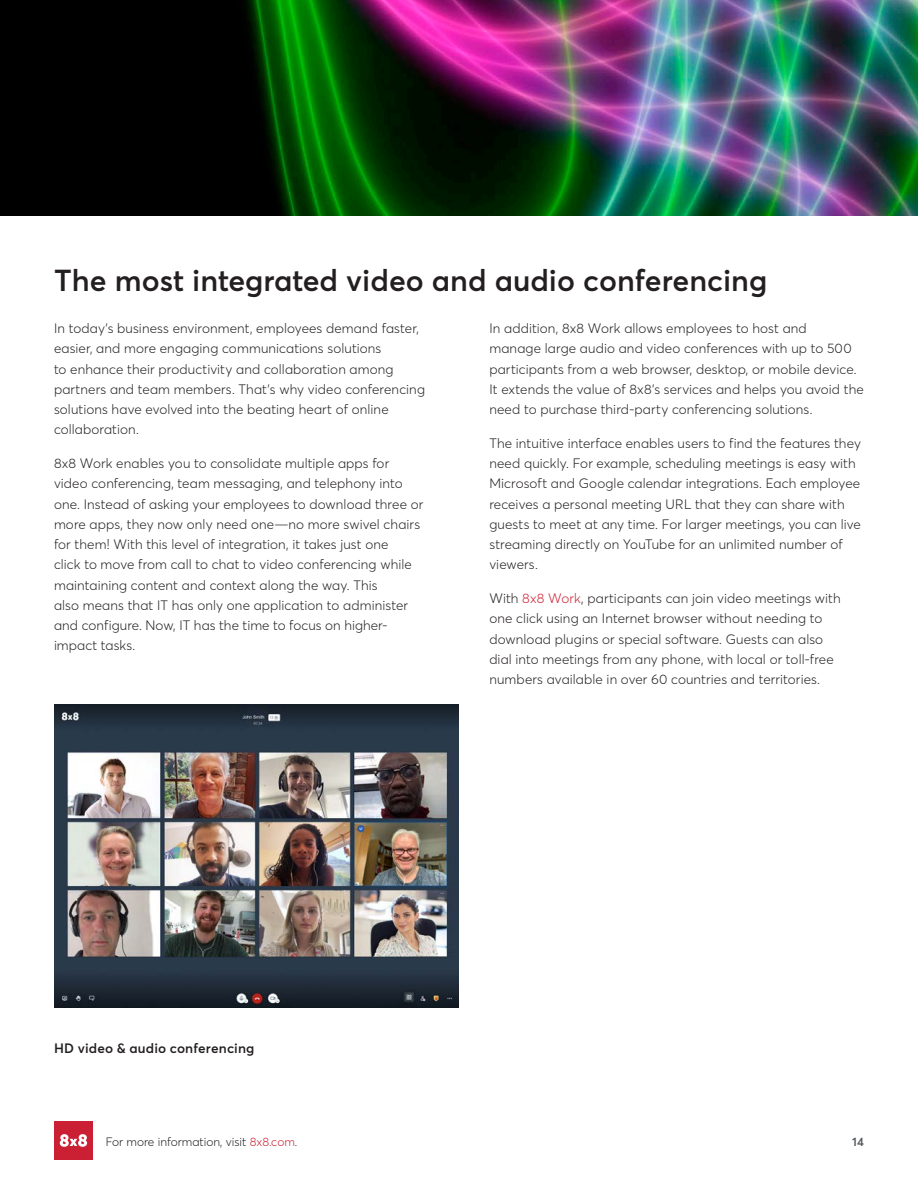
<style>
.page{position:relative;width:918px;height:1188px;background:#fff}
.page>*{position:absolute;margin:0;border:0;box-sizing:border-box;transform-origin:0 0}
.Subhead_Level_1_new{font:600 30px "Averta";color:#231f20}
.Body{font:300 13.5px/20.2px "Averta";letter-spacing:.01em;color:#231f20}
.t1{font:600 13.5px "Averta";letter-spacing:.01em;color:#231f20}
.t2{font:300 12px "Averta";color:#231f20}
.t3{font:600 12px "Averta";color:#54555a}
.s1{color:#cb2033}
</style>
<div class="page">
<img style="left:0;top:0;width:918px;height:216px">
<img style="left:54px;top:704px;width:405px;height:303px">
<div style="left:54px;top:1121px;width:39px;height:39px;background:#cb2033"></div>
<svg style="left:60px;top:1134px;width:27px;height:13px"></svg>
<p class="Subhead_Level_1_new" style="left:54px;top:260px;width:715px">The most integrated video and audio conferencing</p>
<p class="Body" style="left:54px;top:318px;width:373px">In today’s business environment, employees demand faster, easier, and more engaging communications solutions<br>to enhance their productivity and collaboration among partners and team members. That’s why video conferencing solutions have evolved into the beating heart of online collaboration.</p>
<p class="Body" style="left:54px;top:453px;width:371px">8x8 Work enables you to consolidate multiple apps for video conferencing, team messaging, and telephony into one. Instead of asking your employees to download three or more apps, they now only need one—no more swivel chairs for them! With this level of integration, it takes just one<br>click to move from call to chat to video conferencing while maintaining content and context along the way. This<br>also means that IT has only one application to administer and configure. Now, IT has the time to focus on higher&shy;impact tasks.</p>
<p class="Body" style="left:489px;top:318px;width:376px">In addition, 8x8 Work allows employees to host and<br>manage large audio and video conferences with up to 500 participants from a web browser, desktop, or mobile device.<br>It extends the value of 8x8’s services and helps you avoid the need to purchase third-party conferencing solutions.</p>
<p class="Body" style="left:489px;top:433px;width:373px">The intuitive interface enables users to find the features they need quickly. For example, scheduling meetings is easy with Microsoft and Google calendar integrations. Each employee receives a personal meeting URL that they can share with guests to meet at any time. For larger meetings, you can live streaming directly on YouTube for an unlimited number of viewers.</p>
<p class="Body" style="left:489px;top:588px;width:353px">With <span class="s1">8x8 Work</span>, participants can join video meetings with one click using an Internet browser without needing to download plugins or special software. Guests can also dial into meetings from any phone, with local or toll-free numbers available in over 60 countries and territories.</p>
<p class="t1" style="left:54px;top:1038px;width:202px">HD video &amp; audio conferencing</p>
<p class="t2" style="left:106px;top:1133px;width:193px">For more information, visit <span class="s1">8x8.com</span>.</p>
<p class="t3" style="left:852px;top:1133px;width:13px">14</p>
</div>
